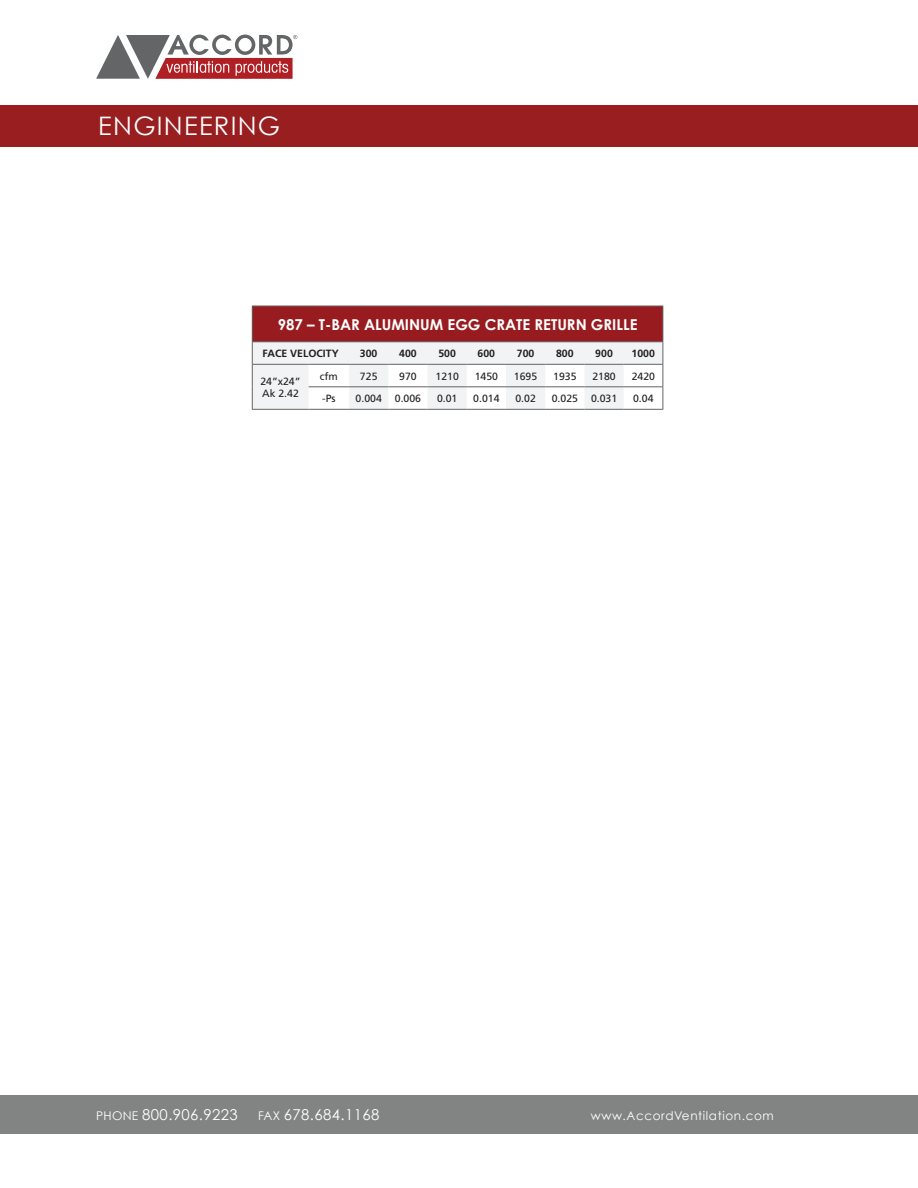
<style>
.page{position:relative;width:918px;height:1188px;background:#fff}
.page>*{position:absolute;margin:0;border:0;box-sizing:border-box;transform-origin:0 0}
.t1{font:25.5px "Century Gothic";letter-spacing:.05em;color:#fff}
.t2{font:700 15px "Century Gothic";color:#fff}
.t3{font:15px "Century Gothic";letter-spacing:.025em;color:#fff}
.t4{font:12px "Century Gothic";letter-spacing:.05em;color:#fff}
.t5{font:10.5px/12.6px "Frutiger";color:#231f20}
.t6{font:700 10.5px "Frutiger";color:#231f20}
.s1{font-size:12px}
</style>
<div class="page">
<div style="left:0;top:106px;width:918px;height:41px;background:#981e20"></div>
<div style="left:0;top:1095px;width:918px;height:38px;background:#828484"></div>
<div style="left:252px;top:306px;width:411px;height:36px;background:#981c1f"></div>
<hr style="left:252px;top:341px;width:57px;height:1px;background:#636466">
<hr style="left:309px;top:341px;width:40px;height:1px;background:#636466">
<hr style="left:349px;top:341px;width:39px;height:1px;background:#636466">
<hr style="left:388px;top:341px;width:40px;height:1px;background:#636466">
<hr style="left:428px;top:341px;width:39px;height:1px;background:#636466">
<hr style="left:467px;top:341px;width:39px;height:1px;background:#636466">
<hr style="left:506px;top:341px;width:39px;height:1px;background:#636466">
<hr style="left:545px;top:341px;width:39px;height:1px;background:#636466">
<hr style="left:584px;top:341px;width:40px;height:1px;background:#636466">
<hr style="left:624px;top:341px;width:39px;height:1px;background:#636466">
<hr style="left:252px;top:306px;width:57px;height:1px;background:#636466">
<hr style="left:252px;top:306px;width:1px;height:35px;background:#636466">
<hr style="left:309px;top:306px;width:40px;height:1px;background:#636466">
<hr style="left:349px;top:306px;width:39px;height:1px;background:#636466">
<hr style="left:388px;top:306px;width:40px;height:1px;background:#636466">
<hr style="left:428px;top:306px;width:39px;height:1px;background:#636466">
<hr style="left:467px;top:306px;width:39px;height:1px;background:#636466">
<hr style="left:506px;top:306px;width:39px;height:1px;background:#636466">
<hr style="left:545px;top:306px;width:39px;height:1px;background:#636466">
<hr style="left:584px;top:306px;width:40px;height:1px;background:#636466">
<hr style="left:624px;top:306px;width:39px;height:1px;background:#636466">
<hr style="left:663px;top:306px;width:1px;height:35px;background:#636466">
<hr style="left:252px;top:409px;width:57px;height:1px;background:#636466">
<svg style="left:252px;top:342px;width:412px;height:67px"></svg>
<hr style="left:309px;top:409px;width:40px;height:1px;background:#636466">
<hr style="left:349px;top:409px;width:39px;height:1px;background:#636466">
<hr style="left:388px;top:409px;width:40px;height:1px;background:#636466">
<hr style="left:428px;top:409px;width:39px;height:1px;background:#636466">
<hr style="left:467px;top:409px;width:39px;height:1px;background:#636466">
<hr style="left:506px;top:409px;width:39px;height:1px;background:#636466">
<hr style="left:545px;top:409px;width:39px;height:1px;background:#636466">
<hr style="left:584px;top:409px;width:40px;height:1px;background:#636466">
<hr style="left:624px;top:409px;width:39px;height:1px;background:#636466">
<svg style="left:96px;top:35px;width:201px;height:44px"></svg>
<h1 class="t1" style="left:98px;top:111px;width:183px">ENGINEERING</h1>
<h2 class="t2" style="left:278px;top:315px;width:228px">987 – T-BAR ALUMINUM EGG CRATE</h2>
<h2 class="t2" style="left:535px;top:315px;width:102px">RETURN GRILLE</h2>
<p class="t6" style="left:263px;top:347px;width:78px">FACE VELOCITY</p>
<p class="t6" style="left:360px;top:347px;width:19px">300</p>
<p class="t6" style="left:399px;top:347px;width:19px">400</p>
<p class="t6" style="left:438px;top:347px;width:19px">500</p>
<p class="t6" style="left:478px;top:347px;width:19px">600</p>
<p class="t6" style="left:517px;top:347px;width:19px">700</p>
<p class="t6" style="left:556px;top:347px;width:19px">800</p>
<p class="t6" style="left:595px;top:347px;width:19px">900</p>
<p class="t6" style="left:632px;top:347px;width:25px">1000</p>
<p class="t5" style="left:260px;top:375px;width:42px">24”x24”<br>Ak 2.42</p>
<p class="t5" style="left:320px;top:370px;width:20px">cfm</p>
<p class="t5" style="left:360px;top:370px;width:19px">725</p>
<p class="t5" style="left:399px;top:370px;width:19px">970</p>
<p class="t5" style="left:436px;top:370px;width:25px">1210</p>
<p class="t5" style="left:475px;top:370px;width:25px">1450</p>
<p class="t5" style="left:514px;top:370px;width:25px">1695</p>
<p class="t5" style="left:553px;top:370px;width:25px">1935</p>
<p class="t5" style="left:592px;top:370px;width:25px">2180</p>
<p class="t5" style="left:632px;top:370px;width:25px">2420</p>
<p class="t5" style="left:322px;top:392px;width:15px">-Ps</p>
<p class="t5" style="left:356px;top:392px;width:67px">0.004 0.006</p>
<p class="t5" style="left:437px;top:392px;width:22px">0.01</p>
<p class="t5" style="left:473px;top:392px;width:28px">0.014</p>
<p class="t5" style="left:515px;top:392px;width:22px">0.02</p>
<p class="t5" style="left:552px;top:392px;width:67px">0.025 0.031</p>
<p class="t5" style="left:633px;top:392px;width:22px">0.04</p>
<h2 class="t3" style="left:96px;top:1105px;width:143px"><span class="s1">PHONE</span> 800.906.9223</h2>
<h2 class="t3" style="left:258px;top:1105px;width:123px"><span class="s1">FAX</span> 678.684.1168</h2>
<p class="t4" style="left:591px;top:1108px;width:184px">www.AccordVentilation.com</p>
</div>
